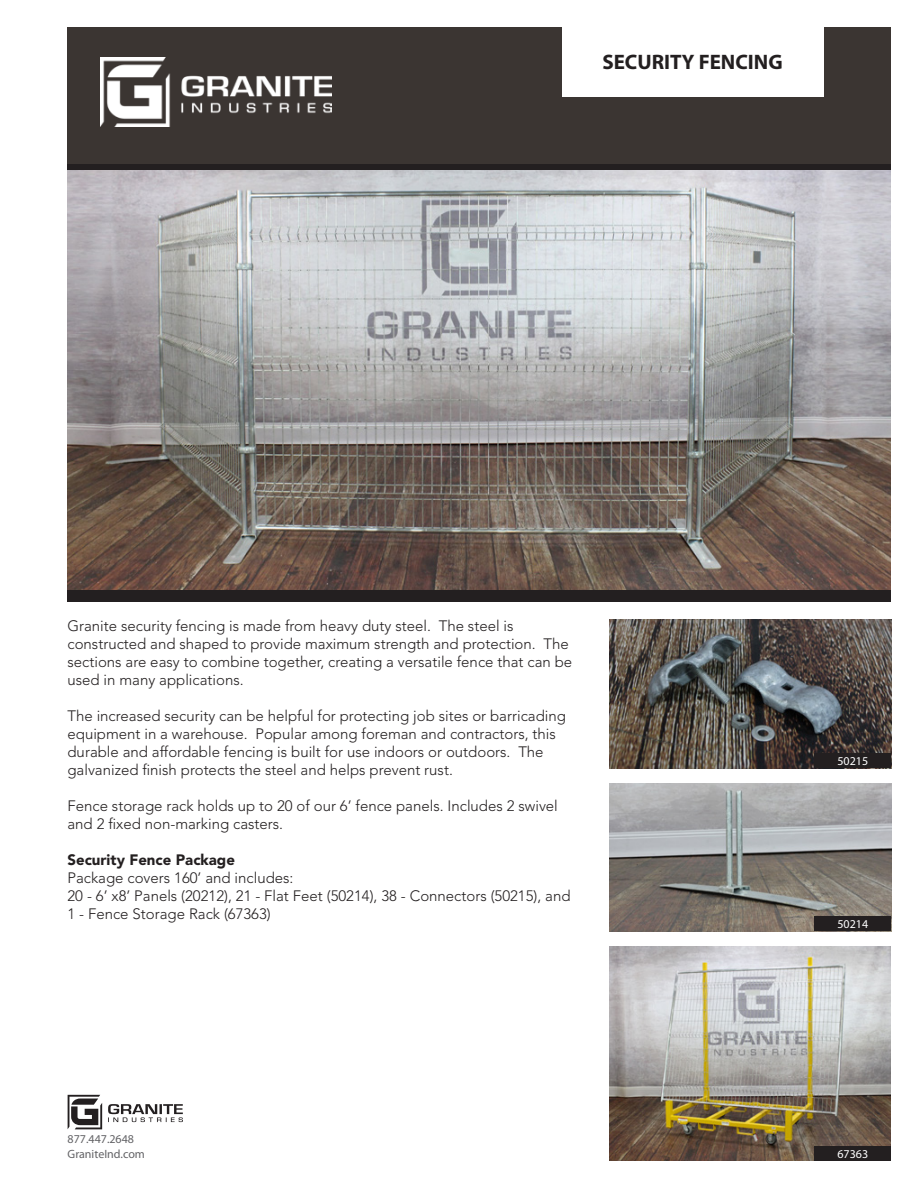
<style>
.page{position:relative;width:918px;height:1188px;background:#fff}
.page>*{position:absolute;margin:0;border:0;box-sizing:border-box;transform-origin:0 0}
.t1{font:700 21px "Myriad Pro";color:#231f20}
.t2{font:300 15px/18px "Avenir LT Std";color:#231f20}
.t3{font:900 15px "Avenir LT Std";color:#231f20}
.t4{font:12px/14.4px "Myriad Pro";color:#636366}
.t5{font:12px "Myriad Pro";color:#fff}
</style>
<div class="page">
<div style="left:68px;top:164px;width:823px;height:12px;background:#231f20"></div>
<svg style="left:68px;top:1095px;width:34px;height:34px"></svg>
<svg style="left:108px;top:1104px;width:75px;height:18px"></svg>
<div style="left:68px;top:590px;width:823px;height:12px;background:#231f20"></div>
<div style="left:68px;top:27px;width:823px;height:137px;background:#3b3532"></div>
<img style="left:101px;top:57px;width:230px;height:69px">
<div style="left:562px;top:27px;width:262px;height:69px;background:#fff"></div>
<img style="left:68px;top:170px;width:823px;height:420px">
<img style="left:610px;top:620px;width:281px;height:148px">
<img style="left:610px;top:946px;width:281px;height:215px">
<div style="left:815px;top:1146px;width:76px;height:15px;background:#231f20"></div>
<div style="left:815px;top:753px;width:76px;height:15px;background:#231f20"></div>
<img style="left:610px;top:783px;width:281px;height:148px">
<div style="left:815px;top:917px;width:76px;height:14px;background:#231f20"></div>
<p class="t1" style="left:602px;top:49px;width:182px">SECURITY FENCING</p>
<p class="t2" style="left:68px;top:617px;width:506px">Granite security fencing is made from heavy duty steel. The steel is constructed and shaped to provide maximum strength and protection. The sections are easy to combine together, creating a versatile fence that can be used in many applications.</p>
<p class="t2" style="left:68px;top:707px;width:500px">The increased security can be helpful for protecting job sites or barricading equipment in a warehouse. Popular among foreman and contractors, this durable and affordable fencing is built for use indoors or outdoors. The galvanized finish protects the steel and helps prevent rust.</p>
<p class="t2" style="left:68px;top:797px;width:492px">Fence storage rack holds up to 20 of our 6’ fence panels. Includes 2 swivel and 2 fixed non-marking casters.</p>
<p class="t3" style="left:68px;top:851px;width:169px">Security Fence Package</p>
<p class="t2" style="left:68px;top:869px;width:227px">Package covers 160’ and includes:</p>
<p class="t2" style="left:68px;top:887px;width:505px">20 - 6’ x8’ Panels (20212), 21 - Flat Feet (50214), 38 - Connectors (50215), and<br>1 - Fence Storage Rack (67363)</p>
<p class="t4" style="left:68px;top:1132px;width:79px">877.447.2648<br>GraniteInd.com</p>
<p class="t5" style="left:837px;top:753px;width:32px">50215</p>
<p class="t5" style="left:837px;top:917px;width:32px">50214</p>
<p class="t5" style="left:837px;top:1146px;width:32px">67363</p>
</div>
